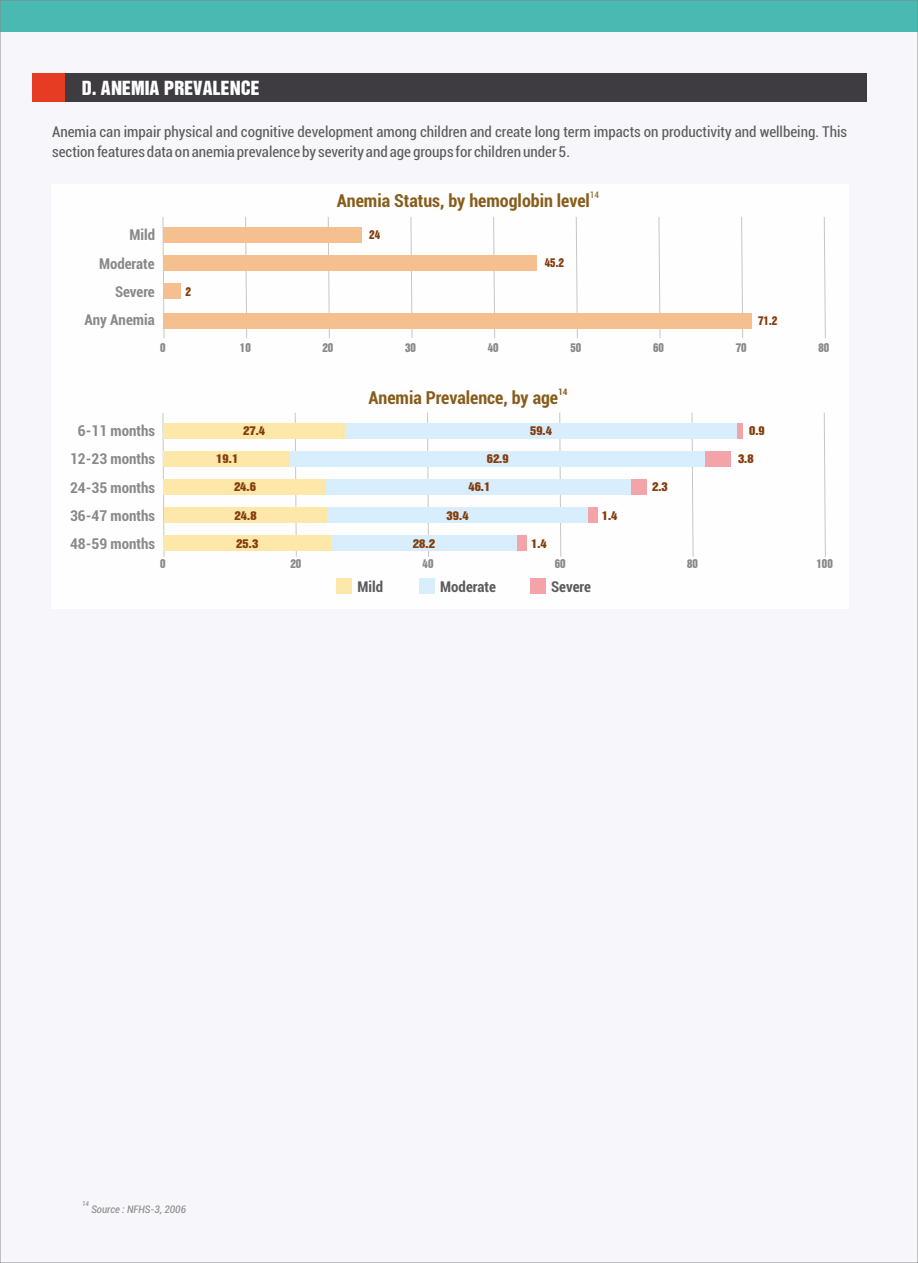
<style>
.page{position:relative;width:918px;height:1263px;background:#f7f7fb}
.page>*{position:absolute;margin:0;border:0;box-sizing:border-box;transform-origin:0 0}
.t1{font:19.5px "Helvetica Roman Semi B";color:#fefefe}
.t2{font:700 condensed 18px "Roboto";color:#875d1c}
.t3{font:condensed 15px/19.8px "Roboto";color:#5b5b5b}
.t4{font:700 condensed 15px/28.2px "Roboto";color:#898989;text-align:center}
.t5{font:700 condensed 15px "Roboto";color:#5b5b5b}
.t6{font:12px "Helvetica Roman Semi B";color:#843c0c;scale:1.16 1}
.t7{font:12px "Helvetica Roman Semi B";color:#898989}
.t8{font:12px "Helvetica Roman Semi B";color:#843c0c}
.t9{font:italic condensed 10.5px "Roboto";color:#898989}
.t10{font:condensed 9px "Roboto";color:#875d1c}
.t11{font:700 condensed 9px "Roboto";color:#875d1c}
.t12{font:italic condensed 6.75px "Roboto";color:#898989}
</style>
<div class="page">
<div style="left:0;top:0;width:918px;height:32px;background:#49b9b1"></div>
<div style="left:51px;top:184px;width:797px;height:425px;background:#fefefe"></div>
<div style="left:32px;top:73px;width:34px;height:29px;background:#e63c24"></div>
<div style="left:66px;top:73px;width:801px;height:29px;background:#3e3b41"></div>
<svg style="left:162px;top:412px;width:3px;height:145px"></svg>
<svg style="left:427px;top:412px;width:2px;height:145px"></svg>
<svg style="left:559px;top:412px;width:3px;height:145px"></svg>
<svg style="left:691px;top:413px;width:3px;height:144px"></svg>
<svg style="left:823px;top:412px;width:3px;height:145px"></svg>
<div style="left:337px;top:579px;width:15px;height:15px;background:#fee8a9"></div>
<div style="left:420px;top:579px;width:15px;height:15px;background:#d8eefc"></div>
<div style="left:530px;top:579px;width:16px;height:15px;background:#f3a4a9"></div>
<svg style="left:162px;top:217px;width:3px;height:121px"></svg>
<svg style="left:245px;top:217px;width:3px;height:121px"></svg>
<svg style="left:327px;top:217px;width:3px;height:121px"></svg>
<svg style="left:410px;top:217px;width:3px;height:121px"></svg>
<svg style="left:493px;top:217px;width:3px;height:121px"></svg>
<svg style="left:575px;top:217px;width:3px;height:121px"></svg>
<svg style="left:658px;top:217px;width:3px;height:121px"></svg>
<svg style="left:741px;top:217px;width:3px;height:121px"></svg>
<svg style="left:823px;top:217px;width:3px;height:121px"></svg>
<div style="left:163px;top:227px;width:199px;height:15px;background:#f5bf90"></div>
<div style="left:163px;top:255px;width:374px;height:16px;background:#f5bf90"></div>
<div style="left:163px;top:284px;width:17px;height:15px;background:#f5bf90"></div>
<div style="left:163px;top:313px;width:589px;height:16px;background:#f5bf90"></div>
<div style="left:164px;top:451px;width:126px;height:16px;background:#fee8a9"></div>
<svg style="left:294px;top:412px;width:3px;height:145px"></svg>
<div style="left:164px;top:479px;width:162px;height:16px;background:#fee8a9"></div>
<div style="left:164px;top:508px;width:163px;height:15px;background:#fee8a9"></div>
<div style="left:164px;top:536px;width:167px;height:15px;background:#fee8a9"></div>
<div style="left:164px;top:423px;width:181px;height:15px;background:#fee8a9"></div>
<div style="left:331px;top:536px;width:186px;height:15px;background:#d8eefc"></div>
<div style="left:327px;top:508px;width:261px;height:15px;background:#d8eefc"></div>
<div style="left:326px;top:479px;width:305px;height:16px;background:#d8eefc"></div>
<div style="left:290px;top:451px;width:416px;height:16px;background:#d8eefc"></div>
<div style="left:345px;top:423px;width:392px;height:15px;background:#d8eefc"></div>
<div style="left:517px;top:536px;width:10px;height:15px;background:#f3a4a9"></div>
<div style="left:588px;top:508px;width:9px;height:15px;background:#f3a4a9"></div>
<div style="left:631px;top:479px;width:15px;height:16px;background:#f3a4a9"></div>
<div style="left:706px;top:451px;width:25px;height:15px;background:#f3a4a9"></div>
<div style="left:737px;top:423px;width:6px;height:15px;background:#f3a4a9"></div>
<h1 class="t1" style="left:82px;top:80px;width:179px">D. ANEMIA PREVALENCE</h1>
<p class="t3" style="left:52px;top:124px;width:797px">Anemia can impair physical and cognitive development among children and create long term impacts on productivity and wellbeing. This section features data on anemia prevalence by severity and age groups for children under 5.</p>
<p class="t4" style="left:85px;top:222px;width:72px;text-align:right">Mild<br>Moderate<br>Severe<br>Any Anemia</p>
<p class="t8" style="left:186px;top:287px;width:7px">2</p>
<p class="t10" style="left:590px;top:192px;width:11px">14</p>
<p class="t2" style="left:337px;top:194px;width:255px">Anemia Status, by hemoglobin level</p>
<p class="t8" style="left:369px;top:230px;width:12px">24</p>
<p class="t8" style="left:545px;top:258px;width:21px">45.2</p>
<p class="t8" style="left:758px;top:316px;width:21px">71.2</p>
<p class="t7" style="left:160px;top:342px;width:7px">0</p>
<p class="t7" style="left:240px;top:342px;width:12px">10</p>
<p class="t7" style="left:323px;top:342px;width:12px">20</p>
<p class="t7" style="left:405px;top:342px;width:12px">30</p>
<p class="t7" style="left:488px;top:342px;width:12px">40</p>
<p class="t7" style="left:570px;top:342px;width:12px">50</p>
<p class="t7" style="left:653px;top:342px;width:12px">60</p>
<p class="t7" style="left:736px;top:342px;width:12px">70</p>
<p class="t7" style="left:818px;top:342px;width:12px">80</p>
<p class="t4" style="left:70px;top:418px;width:87px">6-11 months<br>12-23 months<br>24-35 months<br>36-47 months<br>48-59 months</p>
<p class="t6" style="left:243px;top:426px;width:20px">27.4</p>
<p class="t6" style="left:216px;top:454px;width:20px">19.1</p>
<p class="t6" style="left:234px;top:482px;width:20px">24.6</p>
<p class="t6" style="left:235px;top:511px;width:20px">24.8</p>
<p class="t6" style="left:236px;top:539px;width:20px">25.3</p>
<p class="t11" style="left:558px;top:388px;width:11px">14</p>
<p class="t2" style="left:368px;top:391px;width:191px">Anemia Prevalence, by age</p>
<p class="t6" style="left:413px;top:539px;width:20px">28.2</p>
<p class="t6" style="left:487px;top:454px;width:20px">62.9</p>
<p class="t6" style="left:468px;top:482px;width:20px">46.1</p>
<p class="t6" style="left:447px;top:511px;width:20px">39.4</p>
<p class="t6" style="left:530px;top:426px;width:20px">59.4</p>
<p class="t6" style="left:531px;top:539px;width:15px">1.4</p>
<p class="t6" style="left:602px;top:510px;width:15px">1.4</p>
<p class="t6" style="left:652px;top:482px;width:15px">2.3</p>
<p class="t6" style="left:749px;top:426px;width:15px">0.9</p>
<p class="t6" style="left:738px;top:454px;width:15px">3.8</p>
<p class="t7" style="left:160px;top:559px;width:7px">0</p>
<p class="t7" style="left:423px;top:559px;width:12px">40</p>
<p class="t7" style="left:555px;top:559px;width:12px">60</p>
<p class="t7" style="left:687px;top:559px;width:12px">80</p>
<p class="t7" style="left:816px;top:559px;width:18px">100</p>
<p class="t7" style="left:290px;top:559px;width:12px">20</p>
<p class="t5" style="left:357px;top:581px;width:27px">Mild</p>
<p class="t5" style="left:440px;top:581px;width:57px">Moderate</p>
<p class="t5" style="left:551px;top:580px;width:41px">Severe</p>
<p class="t12" style="left:82px;top:1201px;width:8px">14</p>
<p class="t9" style="left:91px;top:1205px;width:96px">Source : NFHS-3, 2006</p>
</div>
